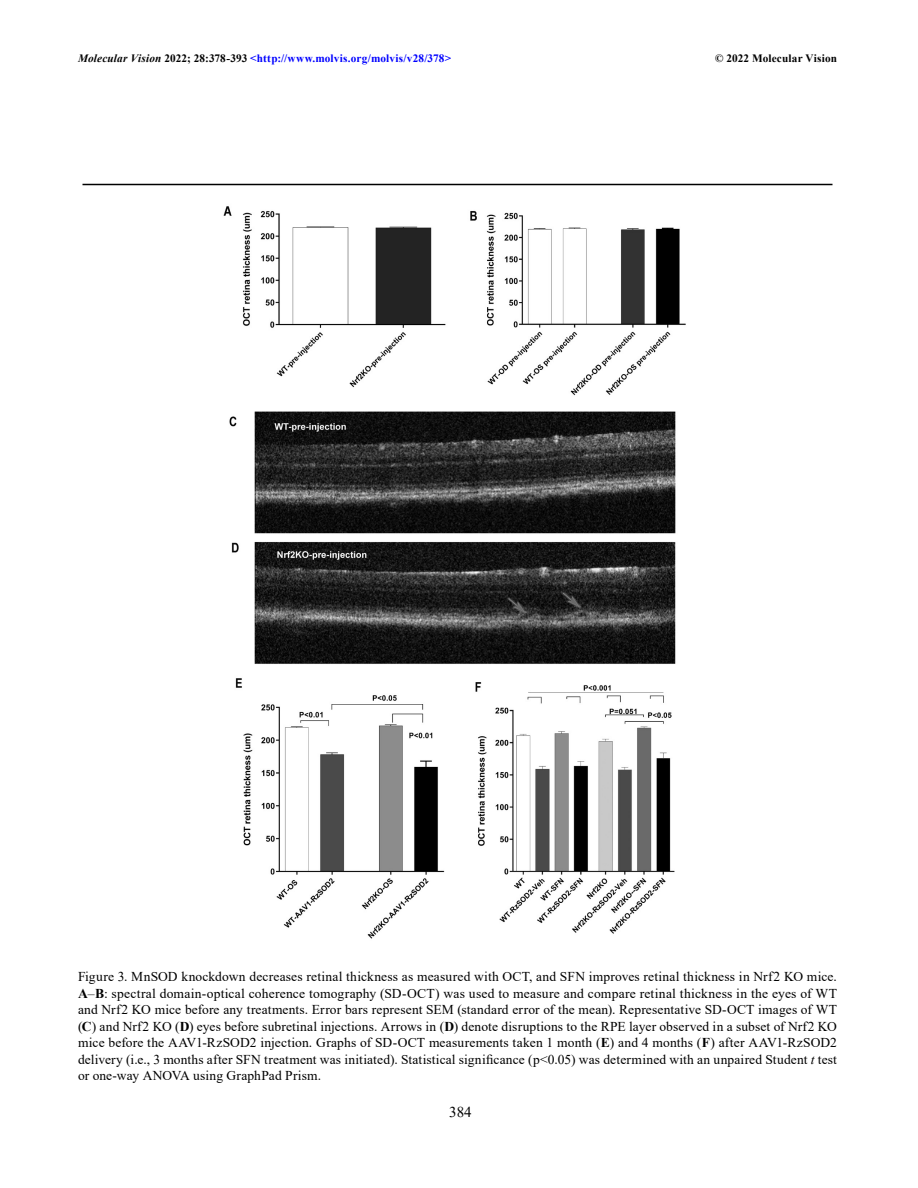
<style>
.page{position:relative;width:918px;height:1188px;background:#fff}
.page>*{position:absolute;margin:0;border:0;box-sizing:border-box;transform-origin:0 0}
.t1{font:15px "Times New Roman";color:#000}
.Fig_Caption{font:13.5px/16.5px "Times New Roman";letter-spacing:.01em;color:#000;text-align:justify}
.Header_Align_Left{font:700 11.25px "Times New Roman";letter-spacing:.015em;color:#00f}
.Header_Align_Right{font:700 11.25px "Times New Roman";letter-spacing:.015em;color:#000}
.s1{font-style:italic;color:#000}
.s2{color:#000}
.s3{font-weight:700}
.s4{font-style:italic}
</style>
<div class="page">
<img style="left:223px;top:206px;width:463px;height:733px">
<hr style="left:82px;top:184px;width:750px;height:1px;background:#000">
<p class="Header_Align_Left" style="left:78px;top:50px;width:375px"><span class="s1">Molecular Vision</span> <span class="s2">2022; 28:378-393</span> &lt;http://www.molvis.org/molvis/v28/378&gt;</p>
<p class="Header_Align_Right" style="left:715px;top:50px;width:123px">© 2022 Molecular Vision</p>
<p class="Fig_Caption" style="left:78px;top:968px;width:761px">Figure 3. MnSOD knockdown decreases retinal thickness as measured with OCT, and SFN improves retinal thickness in Nrf2 KO mice.<br><span class="s3">A</span>–<span class="s3">B</span>: spectral domain-optical coherence tomography (SD-OCT) was used to measure and compare retinal thickness in the eyes of WT and Nrf2 KO mice before any treatments. Error bars represent SEM (standard error of the mean). Representative SD-OCT images of WT (<span class="s3">C</span>) and Nrf2 KO (<span class="s3">D</span>) eyes before subretinal injections. Arrows in (<span class="s3">D</span>) denote disruptions to the RPE layer observed in a subset of Nrf2 KO mice before the AAV1-RzSOD2 injection. Graphs of SD-OCT measurements taken 1 month (<span class="s3">E</span>) and 4 months (<span class="s3">F</span>) after AAV1-RzSOD2 delivery (i.e., 3 months after SFN treatment was initiated). Statistical significance (p&lt;0.05) was determined with an unpaired Student <span class="s4">t</span> test or one-way ANOVA using GraphPad Prism.</p>
<p class="t1" style="left:449px;top:1102px;width:24px">384</p>
</div>
